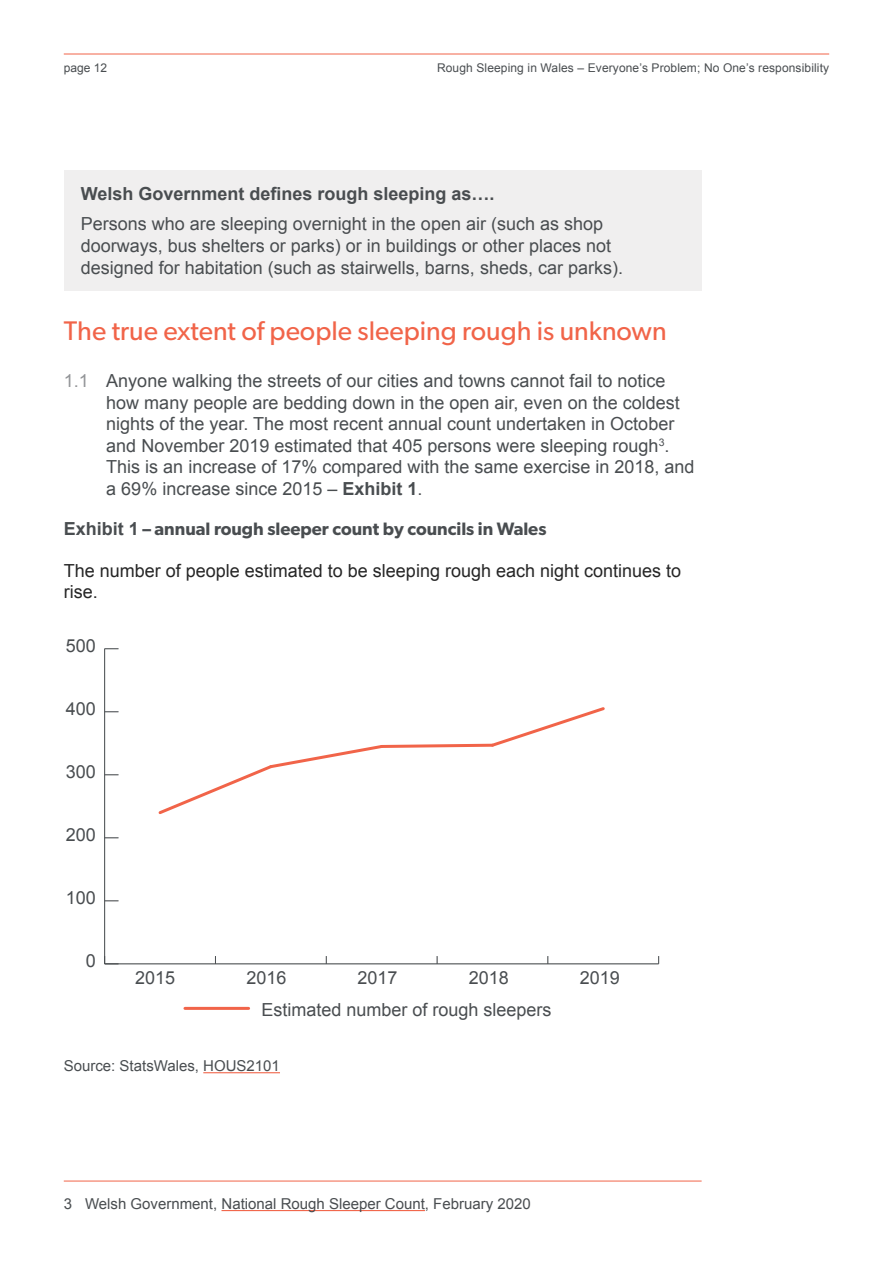
<style>
.page{position:relative;width:893px;height:1263px;background:#fff}
.page>*{position:absolute;margin:0;border:0;box-sizing:border-box;transform-origin:0 0}
.t1{font:27px "Gibson";color:#f16449}
.t2{font:18px/21.6px "Arial";color:#494d50}
.t3{font:18px/21px "Arial";color:#262626}
.t4{font:600 18px "Gibson";color:#494d50}
.t5{font:700 18px "Arial";color:#494d50}
.t6{font:15px "Arial";color:#494d50}
.t7{font:12px "Arial";letter-spacing:.01em;color:#494d50}
.s1{color:#939598}
.s2{font-weight:700}
.s3{font-family:"Arial";font-weight:700}
</style>
<div class="page">
<hr style="left:64px;top:54px;width:765px;height:1px;background:#f16449">
<hr style="left:203px;top:1072px;width:77px;height:1px;background:#f16449">
<div style="left:64px;top:170px;width:638px;height:121px;background:#f0efef"></div>
<hr style="left:64px;top:1181px;width:638px;height:1px;background:#f16449">
<hr style="left:221px;top:1210px;width:204px;height:1px;background:#f16449">
<hr style="left:105px;top:963px;width:554px;height:1px;background:#494d50">
<hr style="left:104px;top:649px;width:1px;height:315px;background:#494d50">
<svg style="left:105px;top:956px;width:14px;height:8px"></svg>
<svg style="left:105px;top:900px;width:14px;height:1px"></svg>
<svg style="left:105px;top:837px;width:14px;height:1px"></svg>
<svg style="left:105px;top:774px;width:14px;height:1px"></svg>
<svg style="left:105px;top:711px;width:14px;height:1px"></svg>
<svg style="left:105px;top:648px;width:14px;height:1px"></svg>
<svg style="left:158px;top:707px;width:447px;height:107px"></svg>
<hr style="left:185px;top:1007px;width:64px;height:3px;background:#f16449">
<p class="t7" style="left:64px;top:60px;width:45px">page 12</p>
<p class="t7" style="left:437px;top:60px;width:394px">Rough Sleeping in Wales – Everyone’s Problem; No One’s responsibility</p>
<p class="t5" style="left:81px;top:182px;width:415px">Welsh Government defines rough sleeping as….</p>
<p class="t2" style="left:81px;top:213px;width:544px">Persons who are sleeping overnight in the open air (such as shop doorways, bus shelters or parks) or in buildings or other places not designed for habitation (such as stairwells, barns, sheds, car parks).</p>
<h1 class="t1" style="left:64px;top:314px;width:604px">The true extent of people sleeping rough is unknown</h1>
<p class="t2" style="left:106px;top:370px;width:590px;text-indent:-43px"><span class="s1">1.1</span> Anyone walking the streets of our cities and towns cannot fail to notice how many people are bedding down in the open air, even on the coldest nights of the year. The most recent annual count undertaken in October and November 2019 estimated that 405 persons were sleeping rough<sup>3</sup>.<br>This is an increase of 17% compared with the same exercise in 2018, and a 69% increase since 2015 – <span class="s2">Exhibit 1</span>.</p>
<p class="t4" style="left:64px;top:518px;width:484px"><span class="s3">Exhibit 1</span> – annual rough sleeper count by councils in Wales</p>
<p class="t3" style="left:64px;top:560px;width:619px">The number of people estimated to be sleeping rough each night continues to rise.</p>
<p class="t2" style="left:66px;top:635px;width:32px">500</p>
<p class="t2" style="left:66px;top:698px;width:32px">400</p>
<p class="t2" style="left:66px;top:761px;width:32px">300</p>
<p class="t2" style="left:66px;top:824px;width:32px">200</p>
<p class="t2" style="left:66px;top:887px;width:32px">100</p>
<p class="t2" style="left:86px;top:950px;width:12px">0</p>
<p class="t2" style="left:135px;top:966px;width:42px">2015</p>
<p class="t2" style="left:246px;top:966px;width:42px">2016</p>
<p class="t2" style="left:358px;top:966px;width:42px">2017</p>
<p class="t2" style="left:469px;top:966px;width:42px">2018</p>
<p class="t2" style="left:580px;top:966px;width:42px">2019</p>
<p class="t2" style="left:261px;top:999px;width:292px">Estimated number of rough sleepers</p>
<p class="t6" style="left:64px;top:1056px;width:218px">Source: StatsWales, HOUS2101</p>
<p class="t6" style="left:64px;top:1194px;width:469px">3 Welsh Government, National Rough Sleeper Count, February 2020</p>
</div>
